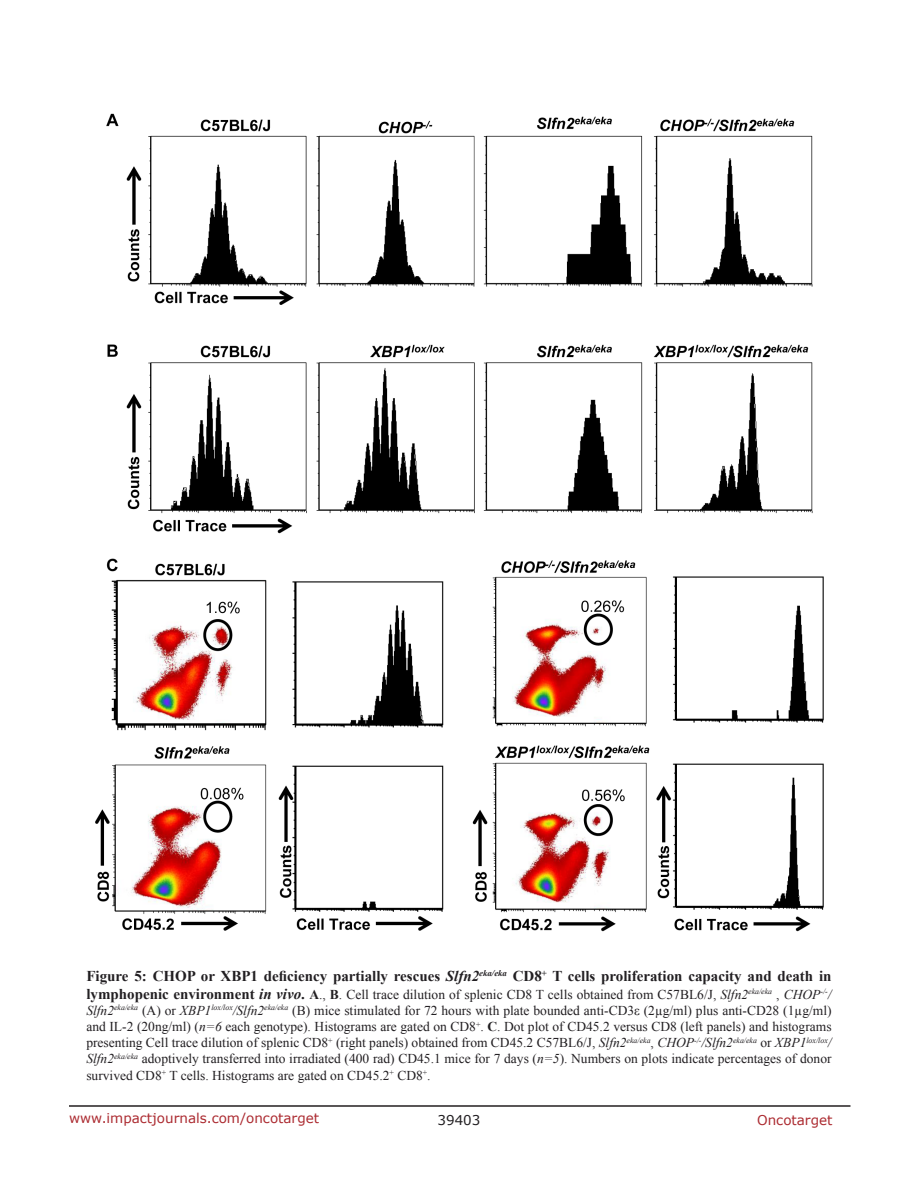
<style>
.page{position:relative;width:918px;height:1188px;background:#fff}
.page>*{position:absolute;margin:0;border:0;box-sizing:border-box;transform-origin:0 0}
.t1{font:700 15px "Times New Roman";color:#221f22}
.t2{font:13.5px/16.2px "Times New Roman";color:#221f22;text-align:justify}
.t3{font:13.5px "Verdana";color:#ac2b31}
.t4{font:13.5px "Verdana";color:#221f22}
.s1{font-style:italic}
.s2{font-weight:700;font-size:15px}
.s3{font-weight:700;font-style:italic;font-size:15px}
.s4{font-weight:700}
</style>
<div class="page">
<hr style="left:69px;top:1105px;width:781px;height:2px;background:#231f20">
<img style="left:95px;top:113px;width:729px;height:819px">
<p class="t1" style="left:86px;top:965px;width:747px">Figure 5: CHOP or XBP1 deficiency partially rescues <span class="s1">Slfn2</span><sup>eka/eka</sup> CD8<sup>+</sup> T cells proliferation capacity and death in</p>
<p class="t2" style="left:86px;top:986px;width:747px"><span class="s2">lymphopenic environment</span> <span class="s3">in vivo</span><span class="s2">.</span> <span class="s4">A</span>., <span class="s4">B</span>. Cell trace dilution of splenic CD8 T cells obtained from C57BL6/J, <span class="s1">Slfn2</span><sup>eka/eka</sup> , <span class="s1">CHOP</span><sup>-/-</sup><span class="s1">/ Slfn2</span><sup>eka/eka</sup> (A) or <span class="s1">XBP1</span><sup>lox/lox</sup><span class="s1">/Slfn2</span><sup>eka/eka</sup> (B) mice stimulated for 72 hours with plate bounded anti-CD3ε (2µg/ml) plus anti-CD28 (1µg/ml) and IL-2 (20ng/ml) (<span class="s1">n=6</span> each genotype). Histograms are gated on CD8<sup>+</sup>. <span class="s4">C</span>. Dot plot of CD45.2 versus CD8 (left panels) and histograms presenting Cell trace dilution of splenic CD8<sup>+</sup> (right panels) obtained from CD45.2 C57BL6/J, <span class="s1">Slfn2</span><sup>eka/eka</sup>, <span class="s1">CHOP</span><sup>-/-</sup><span class="s1">/Slfn2</span><sup>eka/eka</sup> or <span class="s1">XBP1</span><sup>lox/lox</sup><span class="s1">/ Slfn2</span><sup>eka/eka</sup> adoptively transferred into irradiated (400 rad) CD45.1 mice for 7 days (<span class="s1">n=5</span>). Numbers on plots indicate percentages of donor survived CD8<sup>+</sup> T cells. Histograms are gated on CD45.2<sup>+</sup> CD8<sup>+</sup>.</p>
<p class="t3" style="left:69px;top:1109px;width:252px">www.impactjournals.com/oncotarget</p>
<p class="t4" style="left:438px;top:1111px;width:44px">39403</p>
<p class="t3" style="left:757px;top:1111px;width:77px">Oncotarget</p>
</div>
